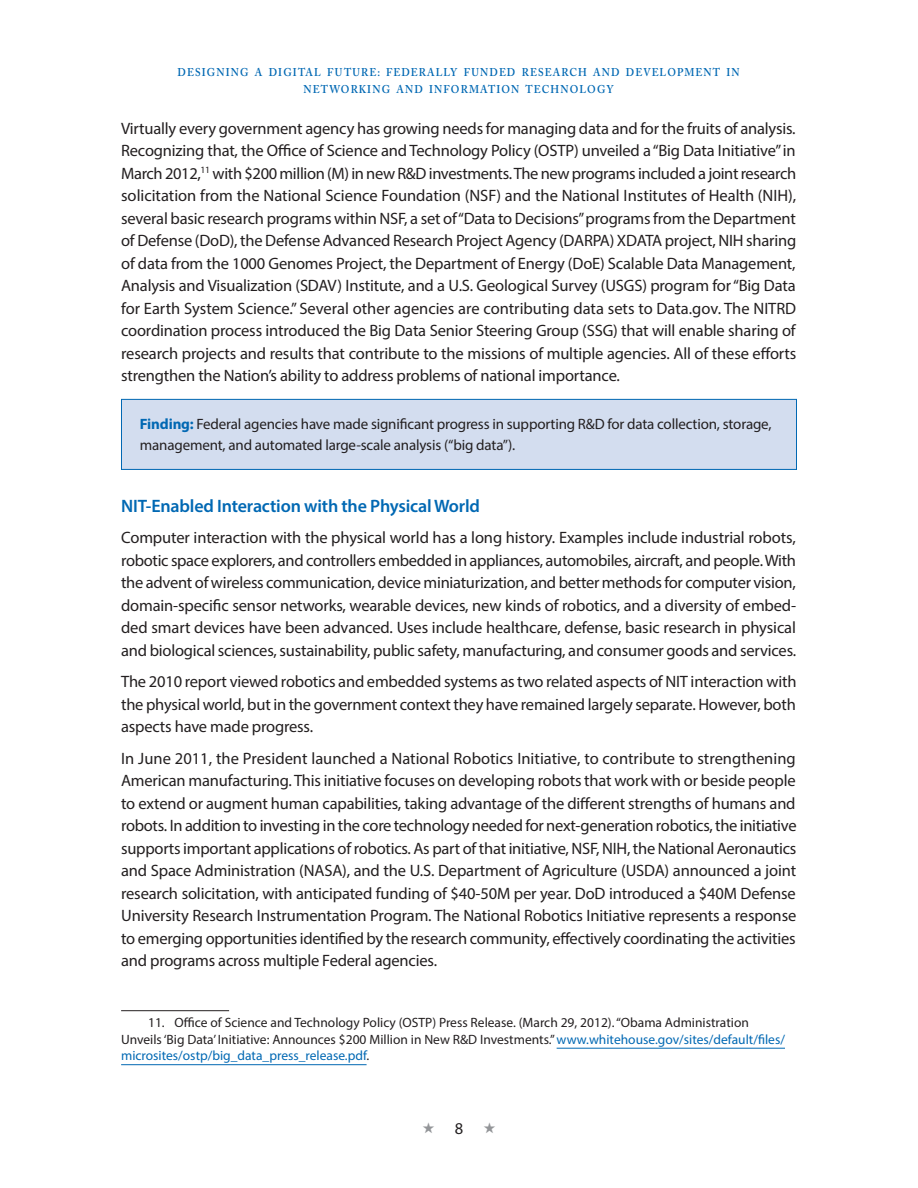
<style>
.page{position:relative;width:918px;height:1188px;background:#fff}
.page>*{position:absolute;margin:0;border:0;box-sizing:border-box;transform-origin:0 0}
.WH_Head_Level_3{font:600 18px "Myriad Pro";letter-spacing:-.01em;color:#0168b3}
.WH_Text{font:16.5px/22.5px "Myriad Pro";letter-spacing:-.01em;color:#231f20;text-align:justify}
.WH_Box_Text{font:15px/21px "Myriad Pro";letter-spacing:-.01em;color:#231f20}
.Footnote{font:13.5px/16.5px "Myriad Pro";color:#231f20}
.Header_Running{font:600 11.25px "Adobe Caslon Pro";letter-spacing:.11em;color:#0168b3;scale:.9 1}
.s1{font-weight:700;color:#0168b3}
.s2{color:#0168b3}
</style>
<div class="page">
<hr style="left:121px;top:1010px;width:108px;height:1px;background:#231f20">
<hr style="left:557px;top:1048px;width:228px;height:1px;background:#0168b3">
<hr style="left:121px;top:1064px;width:246px;height:1px;background:#0168b3">
<div style="left:122px;top:399px;width:674px;height:70px;background:#d3ddef"></div>
<div style="left:121px;top:399px;width:676px;height:71px;border:1px solid #0168b3"></div>
<p class="Header_Running" style="left:178px;top:66px;width:37px">DESIGNING</p>
<p class="Header_Running" style="left:255px;top:66px;width:25px">A DIGI</p>
<p class="Header_Running" style="left:298px;top:66px;width:162px">TAL FU TURE: FEDERALLY</p>
<p class="Header_Running" style="left:464px;top:66px;width:11px">FUND</p>
<p class="Header_Running" style="left:499px;top:66px;width:125px">ED RESEARCH AND</p>
<p class="Header_Running" style="left:626px;top:66px;width:120px">DEVELO PMENT IN</p>
<p class="Header_Running" style="left:304px;top:82px;width:52px">NETWORKING</p>
<p class="Header_Running" style="left:396px;top:82px;width:21px">AND</p>
<p class="Header_Running" style="left:429px;top:82px;width:11px">INFORM</p>
<p class="Header_Running" style="left:480px;top:82px;width:28px">ATION</p>
<p class="Header_Running" style="left:525px;top:82px;width:40px">TECHNOLOGY</p>
<p class="WH_Text" style="left:121px;top:117px;width:677px">Virtually every government agency has growing needs for managing data and for the fruits of analysis.<br>Recognizing that, the Office of Science and Technology Policy (OSTP) unveiled a “Big Data Initiative” in March 2012,<sup>11</sup> with $200 million (M) in new R&amp;D investments. The new programs included a joint research solicitation from the National Science Foundation (NSF) and the National Institutes of Health (NIH), several basic research programs within NSF, a set of “Data to Decisions” programs from the Department of Defense (DoD), the Defense Advanced Research Project Agency (DARPA) XDATA project, NIH sharing of data from the 1000 Genomes Project, the Department of Energy (DoE) Scalable Data Management, Analysis and Visualization (SDAV) Institute, and a U.S. Geological Survey (USGS) program for “Big Data for Earth System Science.” Several other agencies are contributing data sets to Data.gov. The NITRD coordination process introduced the Big Data Senior Steering Group (SSG) that will enable sharing of research projects and results that contribute to the missions of multiple agencies. All of these efforts strengthen the Nation’s ability to address problems of national importance.</p>
<p class="WH_Box_Text" style="left:140px;top:413px;width:633px"><span class="s1">Finding:</span> Federal agencies have made significant progress in supporting R&amp;D for data collection, storage, management, and automated large-scale analysis (“big data”).</p>
<p class="WH_Head_Level_3" style="left:121px;top:494px;width:360px">NIT-Enabled Interaction with the Physical World</p>
<p class="WH_Text" style="left:121px;top:526px;width:677px">Computer interaction with the physical world has a long history. Examples include industrial robots, robotic space explorers, and controllers embedded in appliances, automobiles, aircraft, and people. With the advent of wireless communication, device miniaturization, and better methods for computer vision, domain-specific sensor networks, wearable devices, new kinds of robotics, and a diversity of embed&shy;ded smart devices have been advanced. Uses include healthcare, defense, basic research in physical and biological sciences, sustainability, public safety, manufacturing, and consumer goods and services.</p>
<p class="WH_Text" style="left:121px;top:670px;width:677px">The 2010 report viewed robotics and embedded systems as two related aspects of NIT interaction with the physical world, but in the government context they have remained largely separate. However, both aspects have made progress.</p>
<p class="WH_Text" style="left:121px;top:747px;width:677px">In June 2011, the President launched a National Robotics Initiative, to contribute to strengthening American manufacturing. This initiative focuses on developing robots that work with or beside people to extend or augment human capabilities, taking advantage of the different strengths of humans and robots. In addition to investing in the core technology needed for next-generation robotics, the initiative supports important applications of robotics. As part of that initiative, NSF, NIH, the National Aeronautics and Space Administration (NASA), and the U.S. Department of Agriculture (USDA) announced a joint research solicitation, with anticipated funding of $40-50M per year. DoD introduced a $40M Defense University Research Instrumentation Program. The National Robotics Initiative represents a response to emerging opportunities identified by the research community, effectively coordinating the activities and programs across multiple Federal agencies.</p>
<p class="Footnote" style="left:121px;top:1014px;width:665px;text-indent:27px">11. Office of Science and Technology Policy (OSTP) Press Release. (March 29, 2012). “Obama Administration<br>Unveils ‘Big Data’ Initiative: Announces $200 Million in New R&amp;D Investments.” <span class="s2">www.whitehouse.gov/sites/default/files/ microsites/ostp/big_data_press_release.pdf</span>.</p>
<p class="WH_Text" style="left:455px;top:1117px;width:10px">8</p>
</div>
